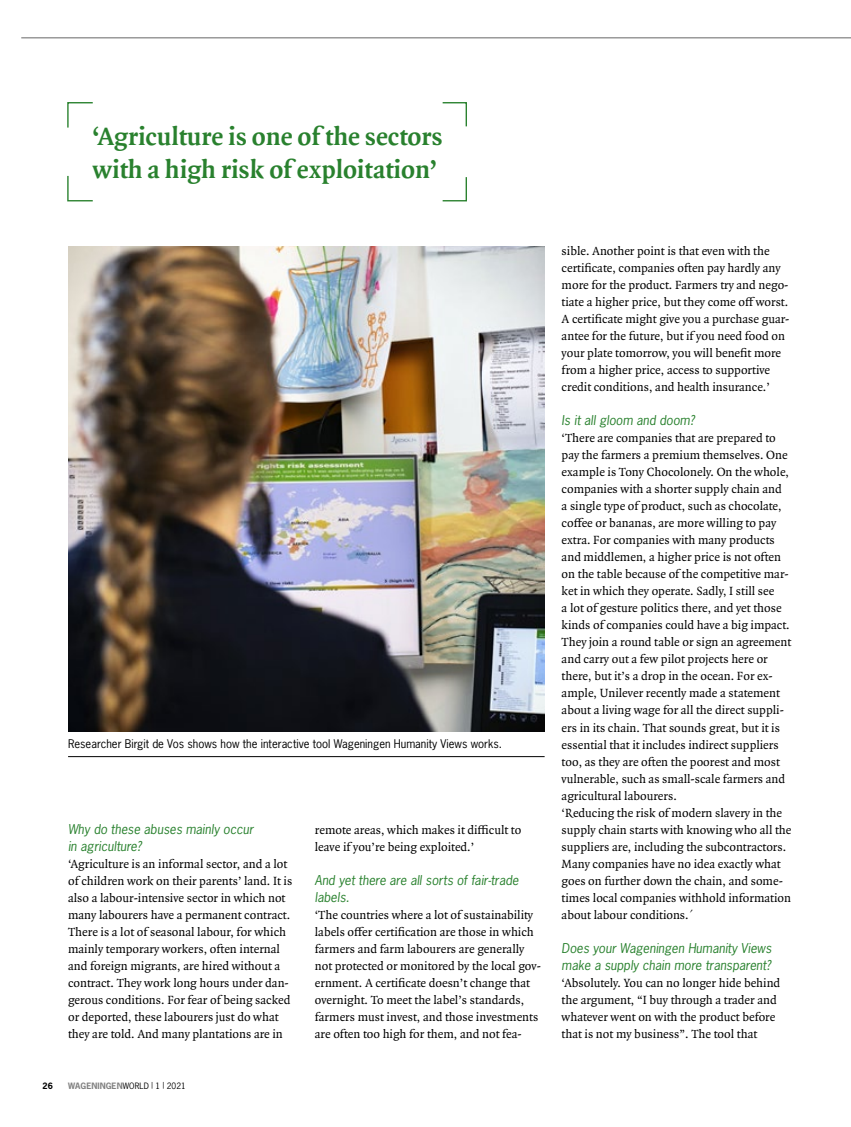
<style>
.page{position:relative;width:851px;height:1127px;background:#fff}
.page>*{position:absolute;margin:0;border:0;box-sizing:border-box;transform-origin:0 0}
.t1{font:700 27px/33px "Quadraat OT";color:#29812e}
.t2{font:12.75px/17px "Quadraat OT";color:#000}
.t3{font:italic 12.75px/17px "News Gothic Std";color:#29812e}
.t4{font:11.25px "News Gothic Std";color:#000}
.t5{font:700 8.25px "News Gothic Std";letter-spacing:.01em;color:#818181}
.t6{font:700 8.25px "News Gothic Std";color:#000}
.s1{font-weight:400;color:#000}
</style>
<div class="page">
<svg style="left:67px;top:175px;width:26px;height:27px"></svg>
<svg style="left:67px;top:102px;width:26px;height:26px"></svg>
<svg style="left:442px;top:102px;width:25px;height:25px"></svg>
<svg style="left:442px;top:177px;width:25px;height:25px"></svg>
<img style="left:68px;top:247px;width:476px;height:484px">
<hr style="left:68px;top:756px;width:476px;height:1px;background:#000">
<svg style="left:21px;top:37px;width:829px;height:2px;background:#b2b2b2"></svg>
<h1 class="t1" style="left:92px;top:120px;width:352px">‘Agriculture is one of the sectors with a high risk of exploitation’</h1>
<p class="t4" style="left:68px;top:737px;width:435px">Researcher Birgit de Vos shows how the interactive tool Wageningen Humanity Views works.</p>
<p class="t3" style="left:68px;top:820px;width:187px">Why do these abuses mainly occur in agriculture?</p>
<p class="t2" style="left:68px;top:855px;width:226px">‘Agriculture is an informal sector, and a lot of children work on their parents’ land. It is also a labour-intensive sector in which not many labourers have a permanent contract.<br>There is a lot of seasonal labour, for which mainly temporary workers, often internal and foreign migrants, are hired without a contract. They work long hours under dan&shy;gerous conditions. For fear of being sacked or deported, these labourers just do what they are told. And many plantations are in</p>
<p class="t6" style="left:43px;top:1080px;width:12px">26</p>
<p class="t5" style="left:68px;top:1080px;width:119px">WAGENINGEN<span class="s1">WORLD</span> <sup>|</sup> <span class="s1">1</span> <sup>|</sup> <span class="s1">2021</span></p>
<p class="t2" style="left:315px;top:821px;width:208px">remote areas, which makes it difficult to leave if you’re being exploited.’</p>
<p class="t3" style="left:315px;top:871px;width:205px">And yet there are all sorts of fair-trade labels.</p>
<p class="t2" style="left:315px;top:906px;width:227px">‘The countries where a lot of sustainability labels offer certification are those in which farmers and farm labourers are generally not protected or monitored by the local gov&shy;ernment. A certificate doesn’t change that overnight. To meet the label’s standards, farmers must invest, and those investments are often too high for them, and not fea-</p>
<p class="t2" style="left:561px;top:243px;width:229px">sible. Another point is that even with the certificate, companies often pay hardly any more for the product. Farmers try and nego&shy;tiate a higher price, but they come off worst.<br>A certificate might give you a purchase guar&shy;antee for the future, but if you need food on your plate tomorrow, you will benefit more from a higher price, access to supportive credit conditions, and health insurance.’</p>
<p class="t3" style="left:561px;top:412px;width:134px">Is it all gloom and doom?</p>
<p class="t2" style="left:561px;top:430px;width:231px">‘There are companies that are prepared to pay the farmers a premium themselves. One example is Tony Chocolonely. On the whole, companies with a shorter supply chain and<br>a single type of product, such as chocolate, coffee or bananas, are more willing to pay extra. For companies with many products and middlemen, a higher price is not often on the table because of the competitive mar&shy;ket in which they operate. Sadly, I still see<br>a lot of gesture politics there, and yet those kinds of companies could have a big impact.<br>They join a round table or sign an agreement and carry out a few pilot projects here or there, but it’s a drop in the ocean. For ex&shy;ample, Unilever recently made a statement about a living wage for all the direct suppli&shy;ers in its chain. That sounds great, but it is essential that it includes indirect suppliers too, as they are often the poorest and most vulnerable, such as small-scale farmers and agricultural labourers.<br>‘Reducing the risk of modern slavery in the supply chain starts with knowing who all the suppliers are, including the subcontractors.<br>Many companies have no idea exactly what goes on further down the chain, and some&shy;times local companies withhold information about labour conditions.´</p>
<p class="t3" style="left:561px;top:939px;width:211px">Does your Wageningen Humanity Views make a supply chain more transparent?</p>
<p class="t2" style="left:561px;top:974px;width:220px">‘Absolutely. You can no longer hide behind the argument, “I buy through a trader and whatever went on with the product before that is not my business”. The tool that</p>
</div>
